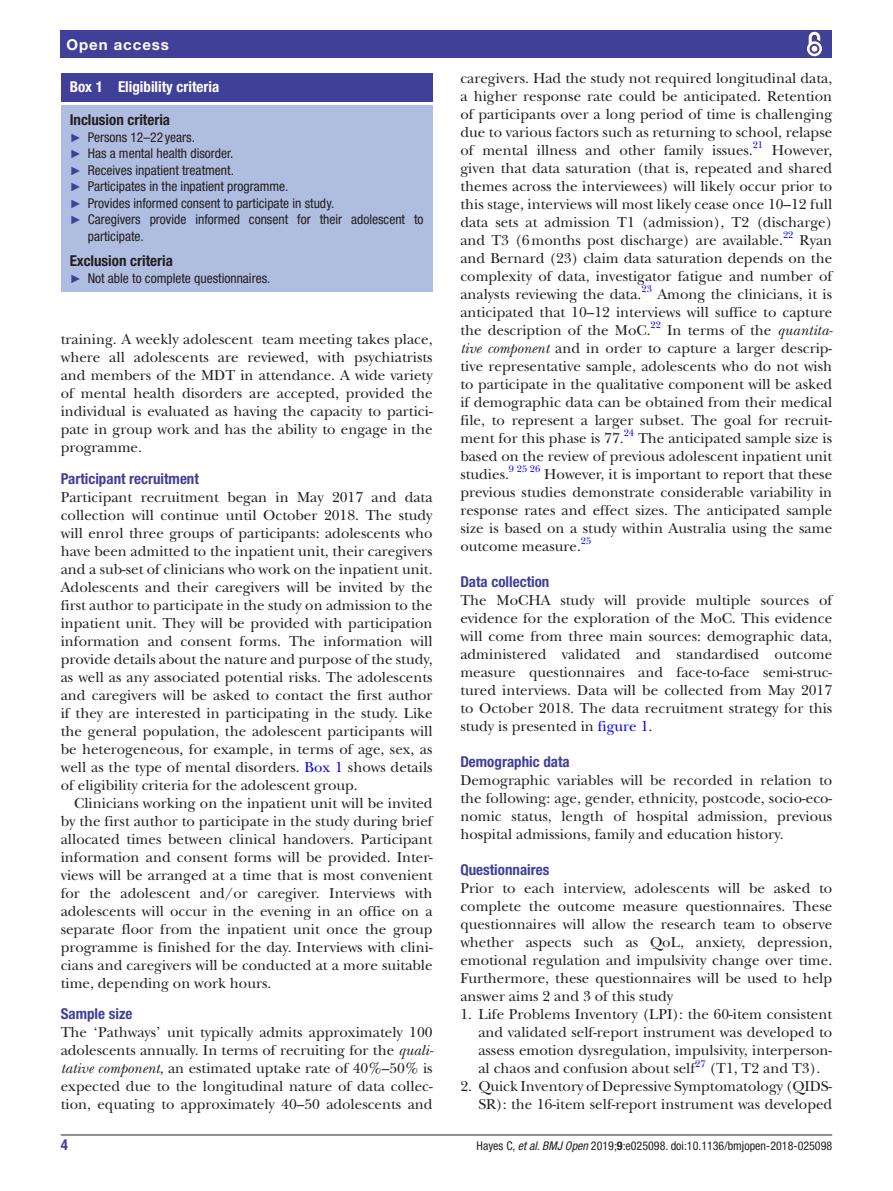
<style>
.page{position:relative;width:893px;height:1191px;background:#fff}
.page>*{position:absolute;margin:0;border:0;box-sizing:border-box;transform-origin:0 0}
.t1{font:15px/18px "New Baskerville";color:#231f20;text-align:justify}
.t2{font:700 condensed 15px "Helvetica Neue LT Std";color:#414099}
.t3{font:700 condensed 15px "Helvetica Neue LT Std";color:#231f20}
.t4{font:700 condensed 15px "Helvetica Neue LT Std";color:#fff}
.t5{font:700 15px "Helvetica Neue LT Std";letter-spacing:.065em;color:#fff}
.t6{font:condensed 13.5px "Helvetica Neue LT Std";color:#231f20}
.t7{font:condensed 12px "Helvetica Neue LT Std";color:#231f20}
.t8{font:9.9px "New Baskerville";color:#00f}
.s1{font-family:"Arial";font-stretch:normal;font-size:12px;color:#414099}
.s2{color:#00f}
.s3{font-style:italic}
.s4{font-weight:700}
</style>
<div class="page">
<hr style="left:61px;top:1134px;width:771px;height:1px;background:#231f20">
<div style="left:61px;top:31px;width:771px;height:27px;background:#414099"></div>
<svg style="left:807px;top:31px;width:15px;height:26px"></svg>
<div style="left:61px;top:73px;width:372px;height:28px;background:#414099"></div>
<div style="left:61px;top:106px;width:372px;height:186px;background:#afbde1"></div>
<p class="t5" style="left:66px;top:35px;width:104px">Open access</p>
<p class="t4" style="left:70px;top:78px;width:151px">Box 1 Eligibility criteria</p>
<p class="t3" style="left:70px;top:111px;width:102px">Inclusion criteria</p>
<p class="t6" style="left:70px;top:129px;width:127px"><span class="s1">►</span> Persons 12–22 years.</p>
<p class="t6" style="left:70px;top:146px;width:165px"><span class="s1">►</span> Has a mental health disorder.</p>
<p class="t6" style="left:70px;top:162px;width:166px"><span class="s1">►</span> Receives inpatient treatment.</p>
<p class="t6" style="left:70px;top:179px;width:220px"><span class="s1">►</span> Participates in the inpatient programme.</p>
<p class="t6" style="left:70px;top:195px;width:266px"><span class="s1">►</span> Provides informed consent to participate in study.</p>
<p class="t6" style="left:70px;top:212px;width:355px"><span class="s1">►</span> Caregivers provide informed consent for their adolescent to</p>
<p class="t6" style="left:88px;top:228px;width:58px">participate.</p>
<p class="t3" style="left:70px;top:252px;width:105px">Exclusion criteria</p>
<p class="t6" style="left:70px;top:270px;width:202px"><span class="s1">►</span> Not able to complete questionnaires.</p>
<p class="t1" style="left:61px;top:330px;width:373px">training. A weekly adolescent team meeting takes place, where all adolescents are reviewed, with psychiatrists and members of the MDT in attendance. A wide variety of mental health disorders are accepted, provided the individual is evaluated as having the capacity to partici&shy;pate in group work and has the ability to engage in the programme.</p>
<p class="t2" style="left:61px;top:469px;width:140px">Participant recruitment</p>
<p class="t1" style="left:61px;top:488px;width:373px">Participant recruitment began in May 2017 and data collection will continue until October 2018. The study will enrol three groups of participants: adolescents who have been admitted to the inpatient unit, their caregivers and a sub-set of clinicians who work on the inpatient unit.<br>Adolescents and their caregivers will be invited by the first author to participate in the study on admission to the inpatient unit. They will be provided with participation information and consent forms. The information will provide details about the nature and purpose of the study, as well as any associated potential risks. The adolescents and caregivers will be asked to contact the first author if they are interested in participating in the study. Like the general population, the adolescent participants will be heterogeneous, for example, in terms of age, sex, as well as the type of mental disorders. <span class="s2">Box 1</span> shows details of eligibility criteria for the adolescent group.</p>
<p class="t1" style="left:61px;top:794px;width:373px;text-indent:14px">Clinicians working on the inpatient unit will be invited by the first author to participate in the study during brief allocated times between clinical handovers. Participant information and consent forms will be provided. Inter&shy;views will be arranged at a time that is most convenient for the adolescent and/or caregiver. Interviews with adolescents will occur in the evening in an office on a separate floor from the inpatient unit once the group programme is finished for the day. Interviews with clini&shy;cians and caregivers will be conducted at a more suitable time, depending on work hours.</p>
<p class="t2" style="left:61px;top:1005px;width:73px">Sample size</p>
<p class="t1" style="left:61px;top:1023px;width:374px">The ‘Pathways’ unit typically admits approximately 100 adolescents annually. In terms of recruiting for the <span class="s3">quali&shy;tative component</span>, an estimated uptake rate of 40%–50% is expected due to the longitudinal nature of data collec&shy;tion, equating to approximately 40–50 adolescents and</p>
<p class="t1" style="left:460px;top:69px;width:373px">caregivers. Had the study not required longitudinal data, a higher response rate could be anticipated. Retention of participants over a long period of time is challenging due to various factors such as returning to school, relapse of mental illness and other family issues.<sup>21</sup></p>
<p class="t1" style="left:460px;top:141px;width:373px;text-indent:312px">However, given that data saturation (that is, repeated and shared themes across the interviewees) will likely occur prior to this stage, interviews will most likely cease once 10–12 full data sets at admission T1 (admission), T2 (discharge) and T3 (6months post discharge) are available.</p>
<p class="t8" style="left:783px;top:229px;width:12px">22</p>
<p class="t1" style="left:460px;top:231px;width:373px;text-indent:339px">Ryan and Bernard (23) claim data saturation depends on the complexity of data, investigator fatigue and number of analysts reviewing the data.</p>
<p class="t8" style="left:641px;top:283px;width:12px">23</p>
<p class="t1" style="left:460px;top:285px;width:373px;text-indent:197px">Among the clinicians, it is anticipated that 10–12 interviews will suffice to capture the description of the MoC.</p>
<p class="t8" style="left:651px;top:319px;width:12px">22</p>
<p class="t1" style="left:460px;top:321px;width:374px;text-indent:207px">In terms of the <span class="s3">quantita&shy;tive component</span> and in order to capture a larger descrip&shy;tive representative sample, adolescents who do not wish to participate in the qualitative component will be asked if demographic data can be obtained from their medical file, to represent a larger subset. The goal for recruit&shy;ment for this phase is 77.<sup>24</sup> The anticipated sample size is based on the review of previous adolescent inpatient unit studies.</p>
<p class="t8" style="left:509px;top:463px;width:33px">9 25 26</p>
<p class="t1" style="left:460px;top:465px;width:373px;text-indent:84px">However, it is important to report that these previous studies demonstrate considerable variability in response rates and effect sizes. The anticipated sample size is based on a study within Australia using the same outcome measure.</p>
<p class="t8" style="left:581px;top:535px;width:12px">25</p>
<p class="t2" style="left:460px;top:573px;width:91px">Data collection</p>
<p class="t1" style="left:460px;top:591px;width:373px">The MoCHA study will provide multiple sources of evidence for the exploration of the MoC. This evidence will come from three main sources: demographic data, administered validated and standardised outcome measure questionnaires and face-to-face semi-struc&shy;tured interviews. Data will be collected from May 2017 to October 2018. The data recruitment strategy for this study is presented in <span class="s2">figure 1</span>.</p>
<p class="t2" style="left:460px;top:753px;width:111px">Demographic data</p>
<p class="t1" style="left:460px;top:771px;width:373px">Demographic variables will be recorded in relation to the following: age, gender, ethnicity, postcode, socio-eco&shy;nomic status, length of hospital admission, previous hospital admissions, family and education history.</p>
<p class="t2" style="left:460px;top:861px;width:91px">Questionnaires</p>
<p class="t1" style="left:460px;top:879px;width:373px">Prior to each interview, adolescents will be asked to complete the outcome measure questionnaires. These questionnaires will allow the research team to observe whether aspects such as QoL, anxiety, depression, emotional regulation and impulsivity change over time.<br>Furthermore, these questionnaires will be used to help answer aims 2 and 3 of this study</p>
<p class="t1" style="left:478px;top:1005px;width:355px;text-indent:-18px">1. Life Problems Inventory (LPI): the 60-item consistent and validated self-report instrument was developed to assess emotion dysregulation, impulsivity, interperson&shy;al chaos and confusion about self</p>
<p class="t8" style="left:695px;top:1057px;width:12px">27</p>
<p class="t1" style="left:709px;top:1059px;width:112px">(T1, T2 and T3).</p>
<p class="t1" style="left:460px;top:1077px;width:373px;text-align:right">2. Quick Inventory of Depressive Symptomatology (QIDS-<br>SR): the 16-item self-report instrument was developed</p>
<p class="t2" style="left:61px;top:1135px;width:9px">4</p>
<p class="t7" style="left:477px;top:1138px;width:357px">Hayes C, <span class="s3">et al</span>. <span class="s3">BMJ Open</span> 2019;<span class="s4">9</span>:e025098. doi:10.1136/bmjopen-2018-025098</p>
</div>
